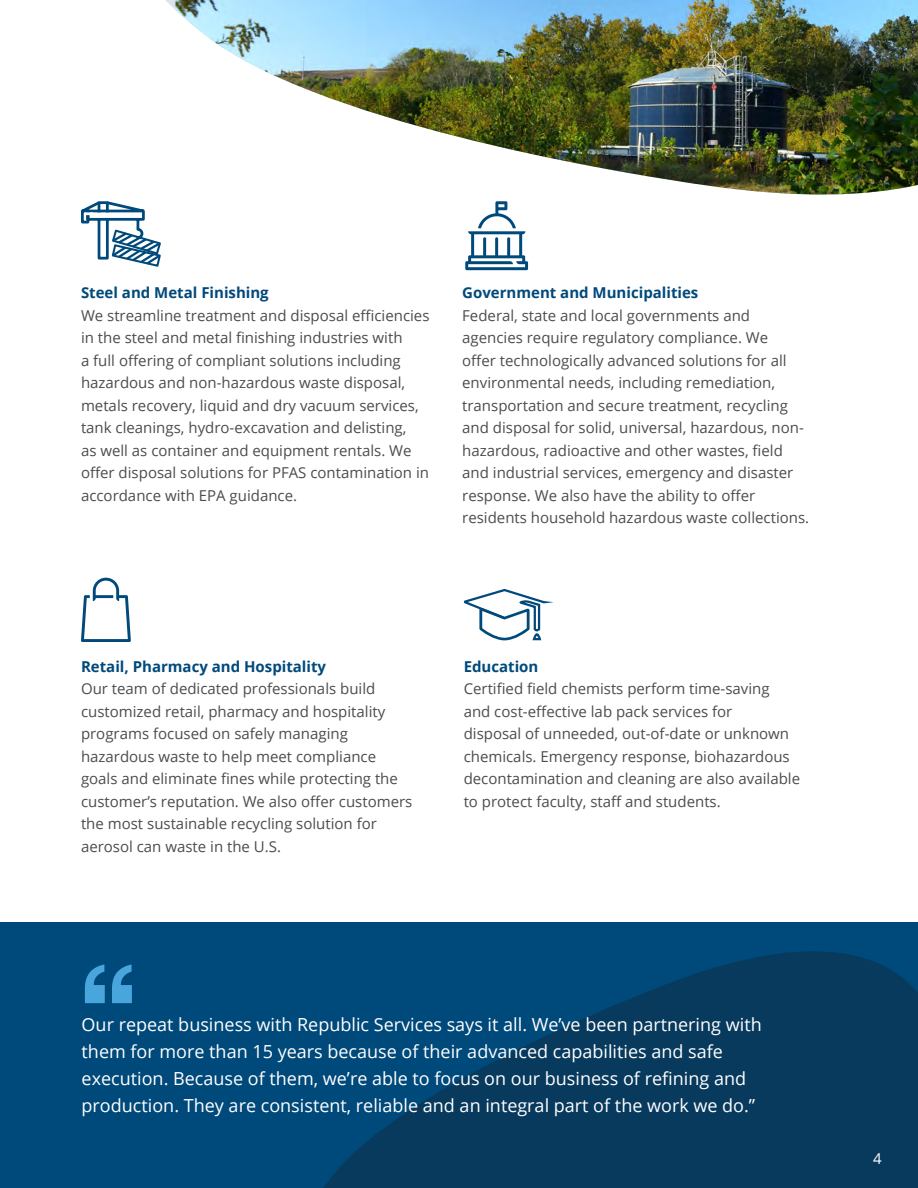
<style>
.page{position:relative;width:918px;height:1188px;background:#fff}
.page>*{position:absolute;margin:0;border:0;box-sizing:border-box;transform-origin:0 0}
.t1{font:18px/27px "Open Sans";color:#fff}
.t2{font:15px/22.5px "Open Sans";color:#4b4c4d}
.t3{font:700 15px "Open Sans";color:#00497b}
.t4{font:15px "Open Sans";color:#fff}
</style>
<div class="page">
<div style="left:1px;top:922px;width:917px;height:266px;background:#00497b"></div>
<svg style="left:324px;top:951px;width:594px;height:237px;fill:#083a5e"></svg>
<img style="left:176px;top:0;width:742px;height:195px">
<svg style="left:465px;top:201px;width:63px;height:69px"></svg>
<svg style="left:81px;top:578px;width:50px;height:64px"></svg>
<svg style="left:81px;top:201px;width:80px;height:66px"></svg>
<svg style="left:463px;top:588px;width:88px;height:53px"></svg>
<svg style="left:85px;top:964px;width:47px;height:39px"></svg>
<p class="t3" style="left:81px;top:282px;width:189px">Steel and Metal Finishing</p>
<p class="t2" style="left:81px;top:304px;width:350px">We streamline treatment and disposal efficiencies in the steel and metal finishing industries with<br>a full offering of compliant solutions including hazardous and non-hazardous waste disposal, metals recovery, liquid and dry vacuum services, tank cleanings, hydro-excavation and delisting,<br>as well as container and equipment rentals. We offer disposal solutions for PFAS contamination in accordance with EPA guidance.</p>
<p class="t3" style="left:462px;top:282px;width:238px">Government and Municipalities</p>
<p class="t2" style="left:462px;top:304px;width:349px">Federal, state and local governments and agencies require regulatory compliance. We<br>offer technologically advanced solutions for all environmental needs, including remediation, transportation and secure treatment, recycling and disposal for solid, universal, hazardous, non&shy;hazardous, radioactive and other wastes, field and industrial services, emergency and disaster response. We also have the ability to offer residents household hazardous waste collections.</p>
<p class="t3" style="left:81px;top:656px;width:247px">Retail, Pharmacy and Hospitality</p>
<p class="t2" style="left:81px;top:677px;width:333px">Our team of dedicated professionals build customized retail, pharmacy and hospitality programs focused on safely managing hazardous waste to help meet compliance goals and eliminate fines while protecting the customer’s reputation. We also offer customers the most sustainable recycling solution for aerosol can waste in the U.S.</p>
<p class="t3" style="left:464px;top:656px;width:76px">Education</p>
<p class="t2" style="left:464px;top:677px;width:338px">Certified field chemists perform time-saving and cost-effective lab pack services for<br>disposal of unneeded, out-of-date or unknown chemicals. Emergency response, biohazardous decontamination and cleaning are also available to protect faculty, staff and students.</p>
<p class="t1" style="left:82px;top:1010px;width:682px">Our repeat business with Republic Services says it all. We’ve been partnering with them for more than 15 years because of their advanced capabilities and safe execution. Because of them, we’re able to focus on our business of refining and production. They are consistent, reliable and an integral part of the work we do.”</p>
<p class="t4" style="left:873px;top:1148px;width:10px">4</p>
</div>
